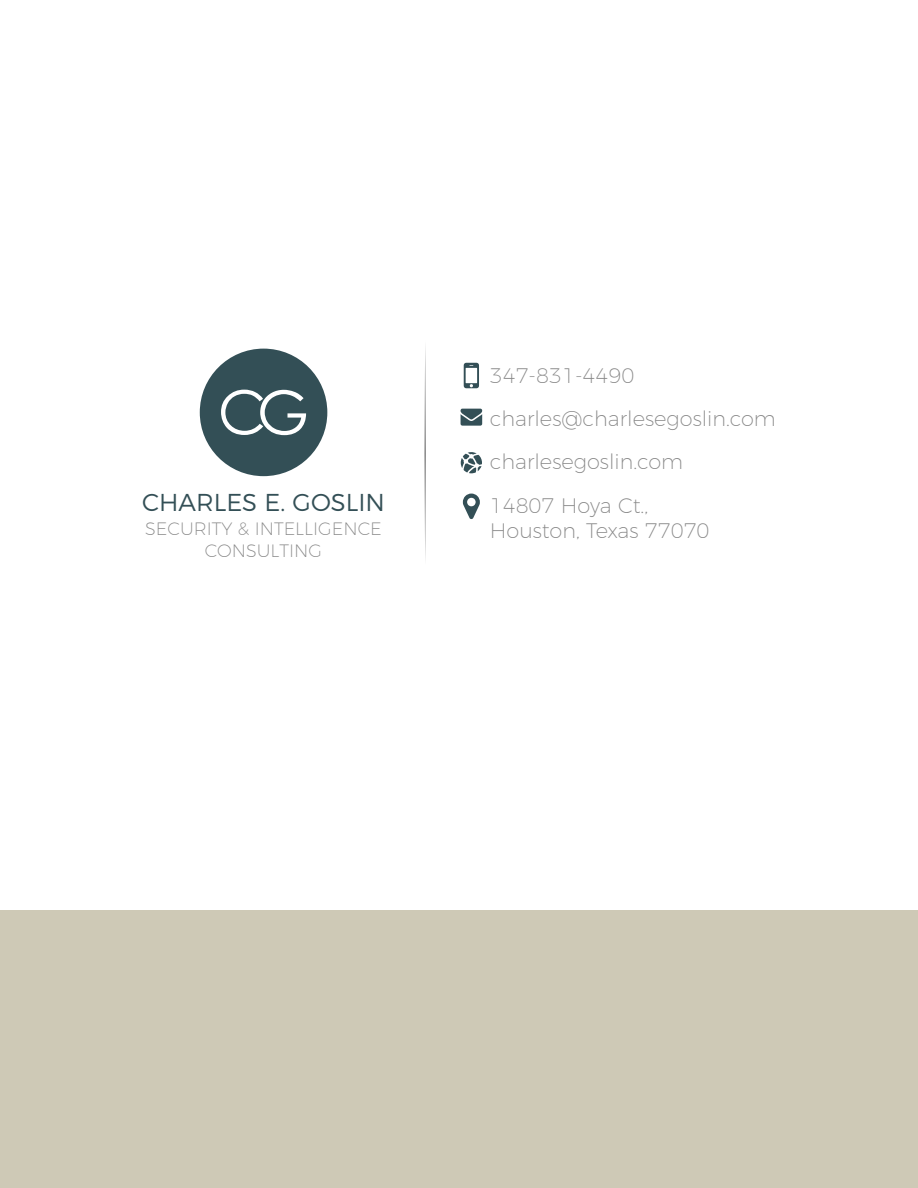
<style>
.page{position:relative;width:918px;height:1188px;background:#fff}
.page>*{position:absolute;margin:0;border:0;box-sizing:border-box;transform-origin:0 0}
.t1{font:300 24.45px "Montserrat";color:#334f56}
.t2{font:200 21px/25.2px "Montserrat";color:#868686}
.t3{font:200 17.85px/21.5px "Montserrat";color:#868686;text-align:center}
</style>
<div class="page">
<svg style="left:463px;top:494px;width:17px;height:25px"></svg>
<svg style="left:461px;top:409px;width:21px;height:17px"></svg>
<svg style="left:464px;top:363px;width:15px;height:25px"></svg>
<div style="left:200px;top:349px;width:127px;height:127px;background:#334f56;border-radius:50%"></div>
<svg style="left:221px;top:390px;width:85px;height:45px"></svg>
<svg style="left:424px;top:347px;width:2px;height:212px"></svg>
<div style="left:0;top:911px;width:918px;height:277px;background:#cec9b6"></div>
<svg style="left:461px;top:452px;width:21px;height:21px"></svg>
<p class="t1" style="left:142px;top:483px;width:244px">CHARLES E. GOSLIN</p>
<p class="t3" style="left:145px;top:517px;width:238px">SECURITY &amp; INTELLIGENCE<br>CONSULTING</p>
<p class="t2" style="left:490px;top:361px;width:146px">347-831-4490</p>
<p class="t2" style="left:490px;top:404px;width:288px">charles@charlesegoslin.com</p>
<p class="t2" style="left:490px;top:447px;width:195px">charlesegoslin.com</p>
<p class="t2" style="left:490px;top:491px;width:221px">14807 Hoya Ct.,<br>Houston, Texas 77070</p>
</div>
